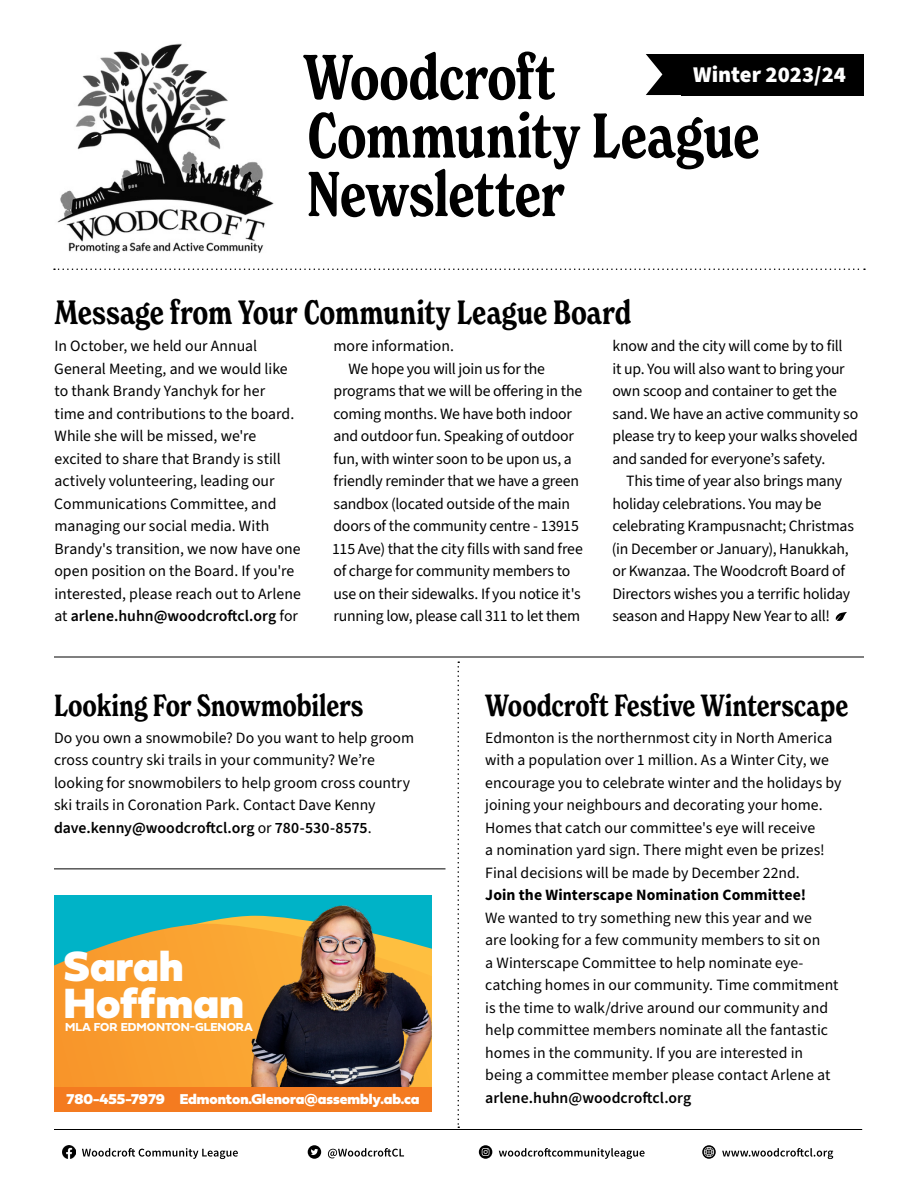
<style>
.page{position:relative;width:918px;height:1188px;background:#fff}
.page>*{position:absolute;margin:0;border:0;box-sizing:border-box;transform-origin:0 0}
.t1{font:44.1px/36.6px "Fieldwork Geo Black";letter-spacing:.005em;color:#fff}
.t2{font:600 condensed 33px "New Spirit";color:#000}
.t3{font:600 condensed 30px "New Spirit";letter-spacing:-.005em;color:#000}
.t4{font:900 22.5px "Source Sans 3";color:#fff}
.t5{font:15.75px/22.5px "Source Sans 3";letter-spacing:-.005em;color:#000}
.t6{font:15.75px/22.5px "Source Sans Pro";color:#000}
.t7{font:700 15.75px "Source Sans Pro";letter-spacing:.005em;color:#000}
.t8{font:600 15.75px "Source Sans Pro";letter-spacing:.005em;color:#000}
.t9{font:14.85px "Fieldwork Geo Black";color:#fff}
.t10{font:12.15px "Fieldwork Geo Bold";color:#fff}
.s1{font-weight:600}
.s2{font-family:"Source Sans Pro";font-weight:600}
</style>
<div class="page">
<svg style="left:646px;top:54px;width:36px;height:41px"></svg>
<img style="left:53px;top:43px;width:221px;height:227px">
<svg style="left:309px;top:111px;width:450px;height:106px"></svg>
<svg style="left:303px;top:52px;width:252px;height:48px"></svg>
<div style="left:682px;top:54px;width:182px;height:41px;background:#000"></div>
<svg style="left:54px;top:268px;width:811px;height:2px"></svg>
<svg style="left:82px;top:1148px;width:156px;height:11px"></svg>
<img style="left:62px;top:1145px;width:14px;height:14px">
<svg style="left:328px;top:1148px;width:76px;height:10px"></svg>
<div style="left:308px;top:1145px;width:13px;height:14px;background:#000;border-radius:50%"></div>
<svg style="left:311px;top:1149px;width:7px;height:6px"></svg>
<svg style="left:499px;top:1148px;width:146px;height:11px"></svg>
<svg style="left:479px;top:1145px;width:13px;height:13px"></svg>
<svg style="left:722px;top:1148px;width:111px;height:11px"></svg>
<svg style="left:702px;top:1145px;width:14px;height:14px"></svg>
<svg style="left:704px;top:1147px;width:10px;height:10px"></svg>
<svg style="left:835px;top:612px;width:12px;height:9px"></svg>
<svg style="left:458px;top:662px;width:1px;height:466px"></svg>
<div style="left:54px;top:896px;width:189px;height:20px;background:#00b3c7"></div>
<svg style="left:54px;top:916px;width:189px;height:8px;background:#23b4b4"></svg>
<svg style="left:54px;top:924px;width:189px;height:163px;background:#e4a03b"></svg>
<img style="left:243px;top:896px;width:189px;height:191px">
<div style="left:54px;top:1087px;width:378px;height:25px;background:#f47b20"></div>
<hr style="left:54px;top:868px;width:392px;height:1px;background:#000">
<hr style="left:54px;top:657px;width:810px;height:1px;background:#000">
<hr style="left:54px;top:1129px;width:808px;height:1px;background:#000">
<h3 class="t4" style="left:693px;top:59px;width:154px">Winter 2023/24</h3>
<h2 class="t2" style="left:54px;top:292px;width:579px">Message from Your Community League Board</h2>
<p class="t5" style="left:54px;top:335px;width:248px">In October, we held our Annual General Meeting, and we would like to thank Brandy Yanchyk for her<br>time and contributions to the board.<br>While she will be missed, we're excited to share that Brandy is still actively volunteering, leading our Communications Committee, and managing our social media. With Brandy's transition, we now have one open position on the Board. If you're interested, please reach out to Arlene at <span class="s1">arlene.huhn@woodcroftcl.org</span> for</p>
<p class="t5" style="left:334px;top:335px;width:122px">more information.</p>
<p class="t5" style="left:612px;top:335px;width:247px">know and the city will come by to fill<br>it up. You will also want to bring your own scoop and container to get the sand. We have an active community so please try to keep your walks shoveled and sanded for everyone’s safety.</p>
<p class="t5" style="left:612px;top:470px;width:244px;text-indent:14px">This time of year also brings many holiday celebrations. You may be celebrating Krampusnacht; Christmas (in December or January), Hanukkah, or Kwanzaa. The Woodcroft Board of Directors wishes you a terrific holiday season and Happy New Year to all!</p>
<p class="t5" style="left:349px;top:358px;width:198px">We hope you will join us for the</p>
<p class="t5" style="left:334px;top:380px;width:250px">programs that we will be offering in the</p>
<p class="t5" style="left:333px;top:403px;width:240px">coming months. We have both indoor</p>
<p class="t5" style="left:333px;top:425px;width:242px">and outdoor fun. Speaking of outdoor</p>
<p class="t5" style="left:334px;top:448px;width:240px">fun, with winter soon to be upon us, a</p>
<p class="t5" style="left:334px;top:470px;width:247px">friendly reminder that we have a green</p>
<p class="t5" style="left:334px;top:493px;width:238px">sandbox (located outside of the main</p>
<p class="t5" style="left:333px;top:515px;width:247px">doors of the community centre - 13915</p>
<p class="t5" style="left:332px;top:538px;width:252px">115 Ave) that the city fills with sand free</p>
<p class="t5" style="left:333px;top:560px;width:238px">of charge for community members to</p>
<p class="t5" style="left:334px;top:583px;width:249px">use on their sidewalks. If you notice it's</p>
<p class="t5" style="left:334px;top:605px;width:248px">running low, please call 311 to let them</p>
<h3 class="t3" style="left:54px;top:686px;width:311px">Looking For Snowmobilers</h3>
<p class="t5" style="left:54px;top:727px;width:362px">Do you own a snowmobile? Do you want to help groom cross country ski trails in your community? We’re looking for snowmobilers to help groom cross country ski trails in Coronation Park. Contact Dave Kenny <span class="s1">dave.kenny@woodcroftcl.org</span> or <span class="s2">780-530-8575</span>.</p>
<h1 class="t1" style="left:64px;top:944px;width:181px">Sarah<br>Hoffman</h1>
<p class="t10" style="left:65px;top:1017px;width:189px">MLA FOR EDMONTON-GLENORA</p>
<h3 class="t3" style="left:485px;top:686px;width:365px">Woodcroft Festive Winterscape</h3>
<p class="t5" style="left:485px;top:727px;width:358px">Edmonton is the northernmost city in North America with a population over 1 million. As a Winter City, we encourage you to celebrate winter and the holidays by joining your neighbours and decorating your home.<br>Homes that catch our committee's eye will receive<br>a nomination yard sign. There might even be prizes!<br>Final decisions will be made by December 22nd.</p>
<p class="t7" style="left:485px;top:885px;width:322px">Join the Winterscape Nomination Committee!</p>
<p class="t6" style="left:485px;top:906px;width:355px">We wanted to try something new this year and we<br>are looking for a few community members to sit on<br>a Winterscape Committee to help nominate eye&shy;catching homes in our community. Time commitment is the time to walk/drive around our community and help committee members nominate all the fantastic homes in the community. If you are interested in being a committee member please contact Arlene at</p>
<p class="t9" style="left:67px;top:1086px;width:354px">780-455-7979 Edmonton.Glenora@assembly.ab.ca</p>
<p class="t8" style="left:485px;top:1087px;width:208px">arlene.huhn@woodcroftcl.org</p>
</div>
